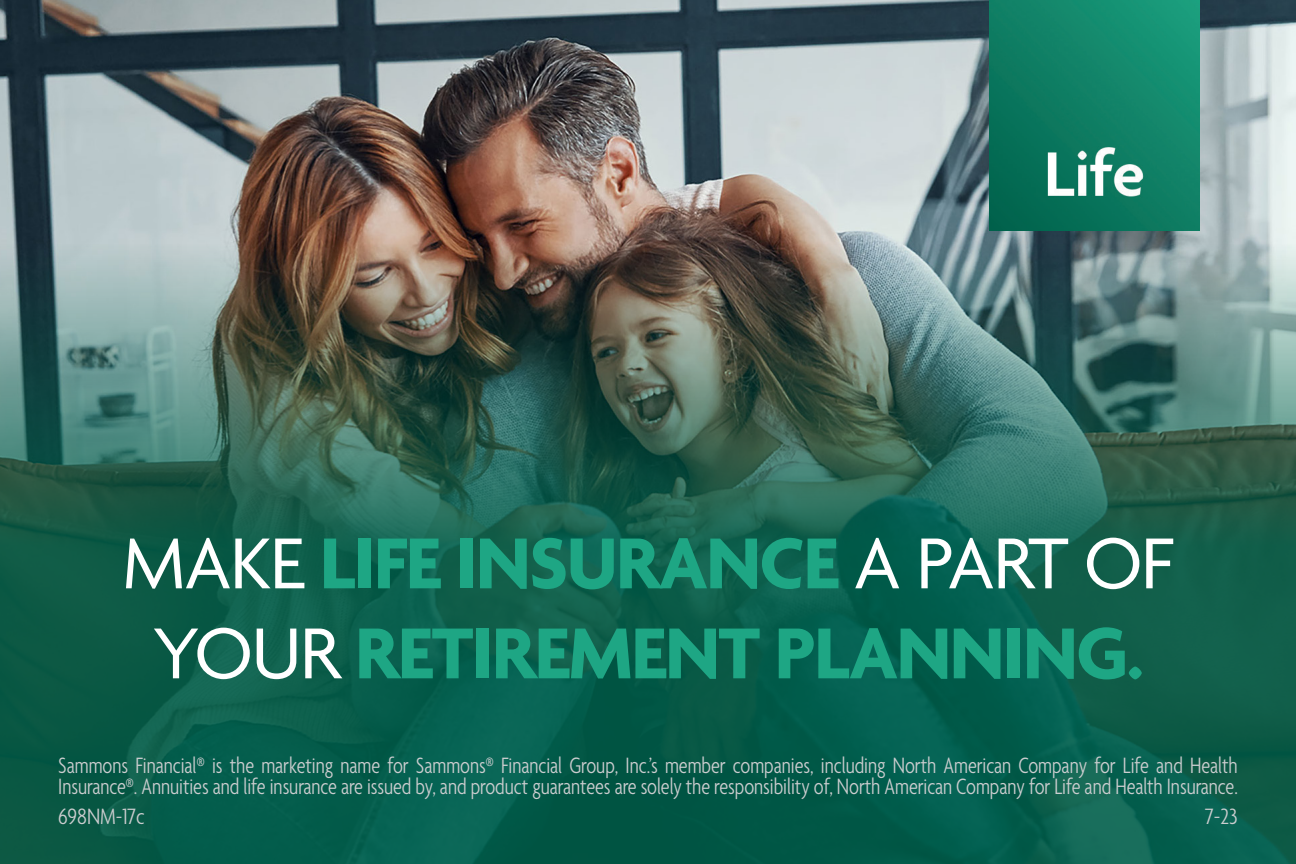
<style>
.page{position:relative;width:1296px;height:864px;background:#fff}
.page>*{position:absolute;margin:0;border:0;box-sizing:border-box;transform-origin:0 0}
.t1{font:700 78px/90px "Agenda";letter-spacing:-.02em;color:#1ea684;text-align:center}
.t2{font:300 condensed 24px/21px "Agenda";color:#cccdcf;scale:.93 1}
.t3{font:300 condensed 24px "Agenda";color:#cccdcf}
.s1{font-weight:400;color:#fff}
</style>
<div class="page">
<img style="left:0;top:0;width:1296px;height:198px">
<img style="left:0;top:198px;width:1296px;height:666px">
<img style="left:989px;top:0;width:211px;height:230px">
<p class="t1" style="left:122px;top:523px;width:1053px"><span class="s1">MAKE</span> LIFE INSURANCE <span class="s1">A PART OF<br>YOUR</span> RETIREMENT PLANNING.</p>
<p class="t2" style="left:58px;top:756px;width:1270px">Sammons Financial® is the marketing name for Sammons® Financial Group, Inc.’s member companies, including North American Company for Life and Health<br>Insurance®. Annuities and life insurance are issued by, and product guarantees are solely the responsibility of, North American Company for Life and Health Insurance.</p>
<p class="t3" style="left:58px;top:804px;width:88px">698NM-17c</p>
<p class="t3" style="left:1205px;top:804px;width:34px">7-23</p>
</div>
